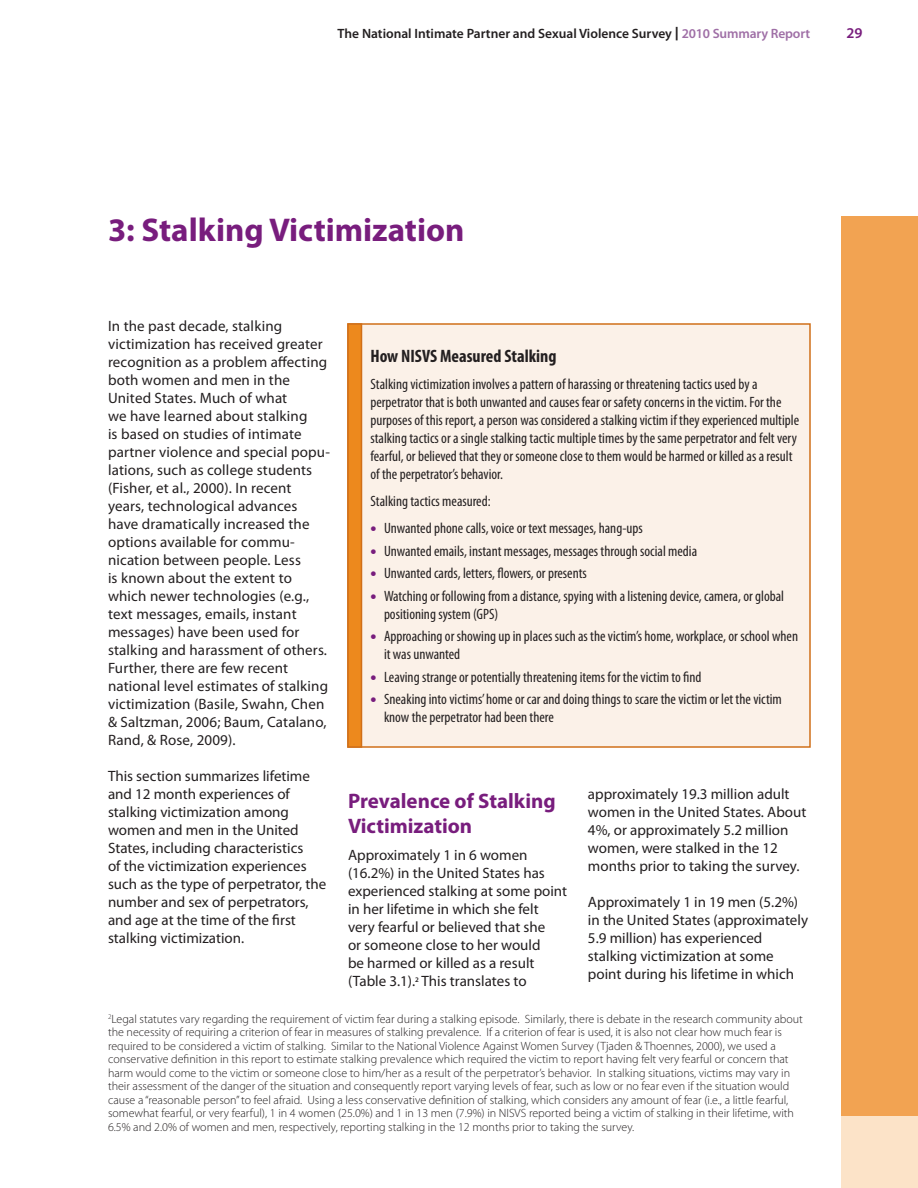
<style>
.page{position:relative;width:918px;height:1188px;background:#fff}
.page>*{position:absolute;margin:0;border:0;box-sizing:border-box;transform-origin:0 0}
.t1{font:700 33px "Myriad Pro";color:#781d7d}
.t2{font:700 21px/24.8px "Myriad Pro";color:#781d7d}
.t3{font:700 condensed 18px "Myriad Pro";color:#231f20}
.t4{font:15px/18px "Myriad Pro";color:#231f20}
.t5{font:condensed 15px/18px "Myriad Pro";color:#231f20}
.t6{font:600 15px "Myriad Pro";color:#781d7d}
.t7{font:600 13.5px "Myriad Pro";color:#231f20}
.Footnotes{font:300 12px/13.5px "Myriad Pro";color:#231f20}
.s1{font-weight:900}
.s2{color:#9f6fa6}
.s3{font-weight:900;font-stretch:normal;font-size:16.5px;color:#781d7d}
</style>
<div class="page">
<div style="left:842px;top:225px;width:76px;height:963px;background:#fce3c8"></div>
<div style="left:842px;top:217px;width:76px;height:899px;background:#f2a352"></div>
<div style="left:347px;top:323px;width:464px;height:425px;background:#fbf1e8;border:2px solid #d06f18"></div>
<div style="left:347px;top:323px;width:15px;height:425px;background:#ed891d;border:2px solid #d06f18"></div>
<p class="t7" style="left:338px;top:25px;width:474px">The National Intimate Partner and Sexual Violence Survey <span class="s1">|</span> <span class="s2">2010 Summary Report</span></p>
<p class="t6" style="left:846px;top:24px;width:18px">29</p>
<h1 class="t1" style="left:108px;top:211px;width:358px">3: Stalking Victimization</h1>
<p class="t4" style="left:108px;top:317px;width:223px">In the past decade, stalking victimization has received greater recognition as a problem affecting both women and men in the<br>United States. Much of what<br>we have learned about stalking<br>is based on studies of intimate partner violence and special popu&shy;lations, such as college students (Fisher, et al., 2000). In recent years, technological advances have dramatically increased the options available for commu&shy;nication between people. Less<br>is known about the extent to which newer technologies (e.g., text messages, emails, instant messages) have been used for stalking and harassment of others.<br>Further, there are few recent national level estimates of stalking victimization (Basile, Swahn, Chen &amp; Saltzman, 2006; Baum, Catalano,<br>Rand, &amp; Rose, 2009).</p>
<p class="t4" style="left:108px;top:767px;width:220px">This section summarizes lifetime and 12 month experiences of stalking victimization among women and men in the United<br>States, including characteristics<br>of the victimization experiences such as the type of perpetrator, the number and sex of perpetrators, and age at the time of the first stalking victimization.</p>
<h2 class="t3" style="left:370px;top:345px;width:187px">How NISVS Measured Stalking</h2>
<p class="t5" style="left:370px;top:375px;width:430px">Stalking victimization involves a pattern of harassing or threatening tactics used by a perpetrator that is both unwanted and causes fear or safety concerns in the victim. For the purposes of this report, a person was considered a stalking victim if they experienced multiple stalking tactics or a single stalking tactic multiple times by the same perpetrator and felt very fearful, or believed that they or someone close to them would be harmed or killed as a result of the perpetrator’s behavior.</p>
<p class="t5" style="left:370px;top:492px;width:122px">Stalking tactics measured:</p>
<p class="t5" style="left:370px;top:519px;width:274px"><span class="s3">•</span> Unwanted phone calls, voice or text messages, hang-ups</p>
<p class="t5" style="left:370px;top:542px;width:328px"><span class="s3">•</span> Unwanted emails, instant messages, messages through social media</p>
<p class="t5" style="left:370px;top:564px;width:218px"><span class="s3">•</span> Unwanted cards, letters, flowers, or presents</p>
<p class="t5" style="left:384px;top:587px;width:402px;text-indent:-14px"><span class="s3">•</span> Watching or following from a distance, spying with a listening device, camera, or global positioning system (GPS)</p>
<p class="t5" style="left:384px;top:627px;width:416px;text-indent:-14px"><span class="s3">•</span> Approaching or showing up in places such as the victim’s home, workplace, or school when it was unwanted</p>
<p class="t5" style="left:370px;top:668px;width:333px"><span class="s3">•</span> Leaving strange or potentially threatening items for the victim to find</p>
<p class="t5" style="left:384px;top:690px;width:399px;text-indent:-14px"><span class="s3">•</span> Sneaking into victims’ home or car and doing things to scare the victim or let the victim know the perpetrator had been there</p>
<p class="t4" style="left:588px;top:785px;width:220px">approximately 19.3 million adult women in the United States. About<br>4%, or approximately 5.2 million women, were stalked in the 12 months prior to taking the survey.</p>
<p class="t4" style="left:588px;top:893px;width:222px">Approximately 1 in 19 men (5.2%) in the United States (approximately<br>5.9 million) has experienced stalking victimization at some point during his lifetime in which</p>
<p class="Footnotes" style="left:108px;top:1012px;width:696px"><sup>2</sup>Legal statutes vary regarding the requirement of victim fear during a stalking episode. Similarly, there is debate in the research community about the necessity of requiring a criterion of fear in measures of stalking prevalence. If a criterion of fear is used, it is also not clear how much fear is required to be considered a victim of stalking. Similar to the National Violence Against Women Survey (Tjaden &amp; Thoennes, 2000), we used a conservative definition in this report to estimate stalking prevalence which required the victim to report having felt very fearful or concern that harm would come to the victim or someone close to him/her as a result of the perpetrator’s behavior. In stalking situations, victims may vary in their assessment of the danger of the situation and consequently report varying levels of fear, such as low or no fear even if the situation would cause a “reasonable person” to feel afraid. Using a less conservative definition of stalking, which considers any amount of fear (i.e., a little fearful, somewhat fearful, or very fearful), 1 in 4 women (25.0%) and 1 in 13 men (7.9%) in NISVS reported being a victim of stalking in their lifetime, with 6.5% and 2.0% of women and men, respectively, reporting stalking in the 12 months prior to taking the survey.</p>
<h2 class="t2" style="left:348px;top:789px;width:209px">Prevalence of Stalking<br>Victimization</h2>
<p class="t4" style="left:348px;top:846px;width:221px">Approximately 1 in 6 women (16.2%) in the United States has experienced stalking at some point in her lifetime in which she felt very fearful or believed that she<br>or someone close to her would<br>be harmed or killed as a result (Table 3.1).<sup>2</sup> This translates to</p>
</div>
